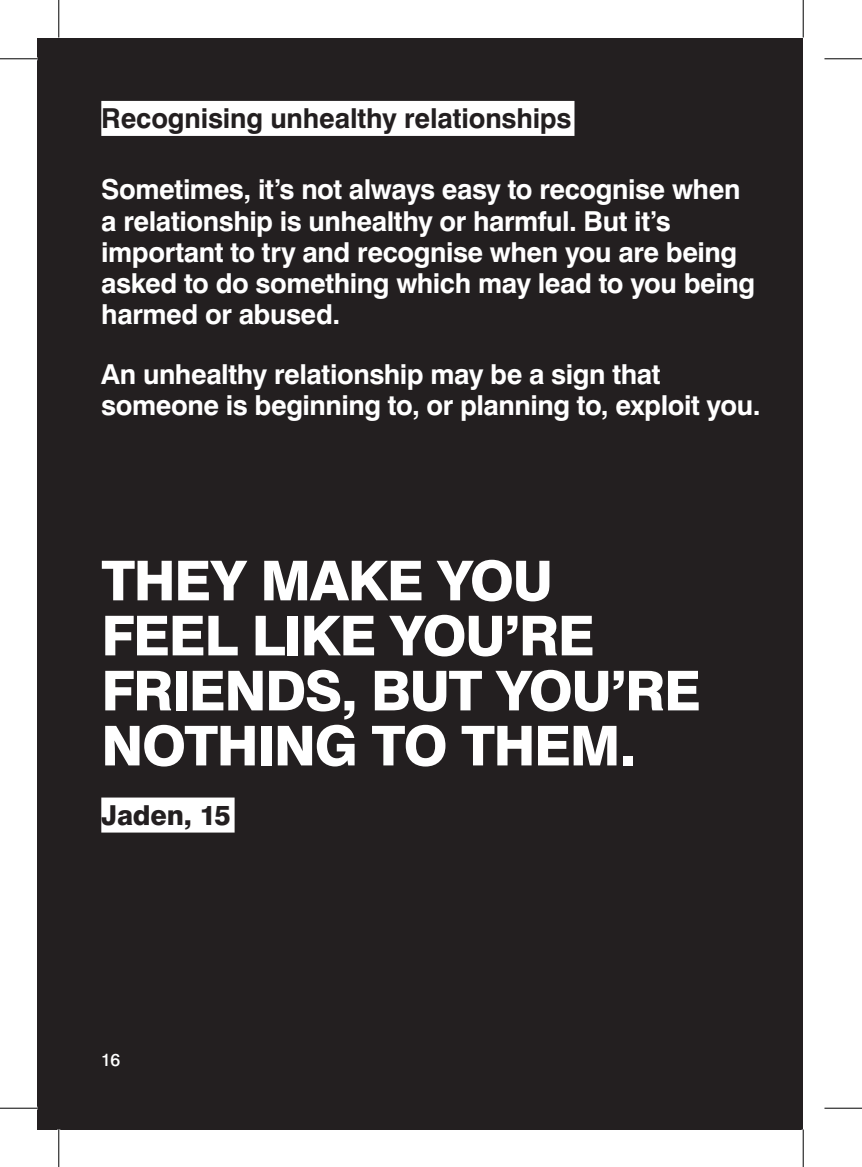
<style>
.page{position:relative;width:862px;height:1167px;background:#fff}
.page>*{position:absolute;margin:0;border:0;box-sizing:border-box;transform-origin:0 0}
.t1{font:800 55px/55px "Swiss 721 BT";letter-spacing:-.025em;color:#fff}
.t2{font:700 27.5px/31.2px "Swiss 721 BT";letter-spacing:-.015em;color:#fff}
.t3{font:700 27.5px "Swiss 721 BT";letter-spacing:-.005em;color:#231f20}
.t4{font:800 27.5px "Swiss 721 BT";letter-spacing:-.01em;color:#231f20}
.t5{font:500 17.5px "Swiss 721 BT";color:#fff}
</style>
<div class="page">
<div style="left:38px;top:38px;width:765px;height:1091px;background:#231f20"></div>
<div style="left:101px;top:101px;width:473px;height:35px;background:#fff"></div>
<div style="left:101px;top:797px;width:133px;height:35px;background:#fff"></div>
<hr style="left:0;top:58px;width:38px;height:1px;background:#000">
<hr style="left:824px;top:58px;width:38px;height:1px;background:#000">
<hr style="left:0;top:1107px;width:38px;height:1px;background:#000">
<hr style="left:824px;top:1107px;width:38px;height:1px;background:#000">
<hr style="left:58px;top:0;width:1px;height:37px;background:#000">
<hr style="left:58px;top:1129px;width:1px;height:37px;background:#000">
<hr style="left:802px;top:0;width:1px;height:37px;background:#000">
<hr style="left:802px;top:1129px;width:1px;height:37px;background:#000">
<p class="t3" style="left:101px;top:102px;width:472px">Recognising unhealthy relationships</p>
<p class="t2" style="left:101px;top:173px;width:655px">Sometimes, it’s not always easy to recognise when a relationship is unhealthy or harmful. But it’s important to try and recognise when you are being asked to do something which may lead to you being harmed or abused.</p>
<p class="t2" style="left:101px;top:358px;width:660px">An unhealthy relationship may be a sign that someone is beginning to, or planning to, exploit you.</p>
<p class="t1" style="left:101px;top:553px;width:601px">THEY MAKE YOU<br>FEEL LIKE YOU’RE<br>FRIENDS, BUT YOU’RE<br>NOTHING TO THEM.</p>
<p class="t4" style="left:101px;top:798px;width:131px">Jaden, 15</p>
<p class="t5" style="left:101px;top:1048px;width:20px">16</p>
</div>
